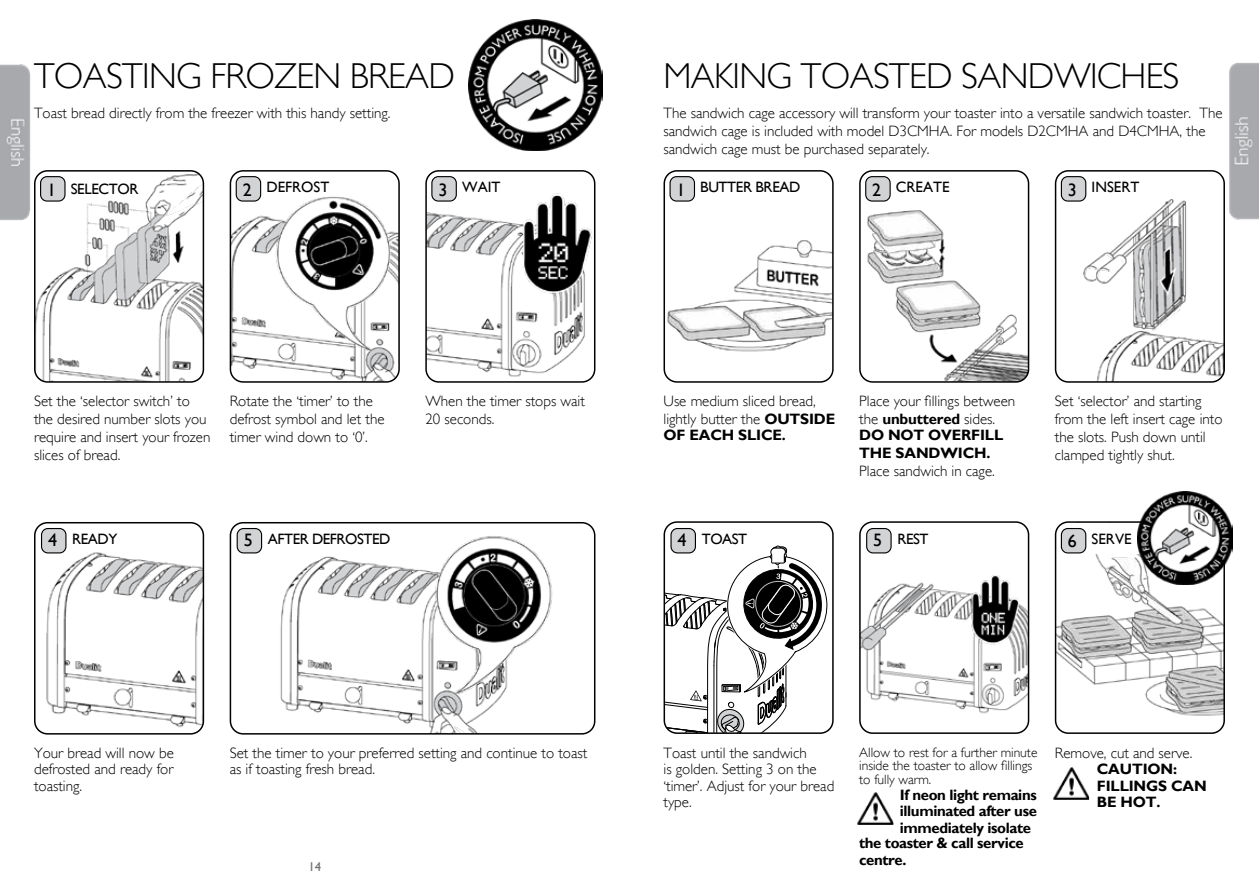
<style>
.page{position:relative;width:1259px;height:893px;background:#fff}
.page>*{position:absolute;margin:0;border:0;box-sizing:border-box;transform-origin:0 0}
.t1{font:300 36px "Gill Sans";letter-spacing:-.02em;color:#000}
.t2{font:300 15px/18px "Gill Sans";color:#000}
.t3{font:700 15px/16.5px "Gill Sans";letter-spacing:-.025em;color:#000}
.t4{font:15px "Gill Sans";letter-spacing:-.025em;color:#000}
.t5{font:15px "Gill Sans";color:#000}
.t6{font:300 13.5px/13.5px "Gill Sans";color:#000}
.t7{font:12.75px "Gill Sans";color:#6d6e71}
.s1{font-size:18px}
.s2{font-weight:700}
</style>
<div class="page">
<img style="left:469px;top:20px;width:133px;height:130px">
<img style="left:0;top:64px;width:31px;height:156px">
<img style="left:1229px;top:63px;width:30px;height:157px">
<img style="left:857px;top:792px;width:36px;height:33px">
<img style="left:1053px;top:767px;width:36px;height:33px">
<img style="left:1057px;top:524px;width:167px;height:209px">
<div style="left:1054px;top:521px;width:171px;height:213px;border:2px solid #000;border-radius:13px"></div>
<img style="left:862px;top:524px;width:166px;height:209px">
<div style="left:859px;top:521px;width:170px;height:213px;border:2px solid #000;border-radius:13px"></div>
<img style="left:35px;top:171px;width:168px;height:209px">
<div style="left:34px;top:170px;width:170px;height:213px;border:2px solid #000;border-radius:13px"></div>
<img style="left:666px;top:171px;width:167px;height:211px">
<div style="left:663px;top:170px;width:170px;height:213px;border:2px solid #000;border-radius:13px"></div>
<img style="left:862px;top:171px;width:166px;height:211px">
<div style="left:859px;top:170px;width:170px;height:213px;border:2px solid #000;border-radius:13px"></div>
<div style="left:41px;top:177px;width:24px;height:24px;background:#d1d3d4;border-radius:6px"></div>
<div style="left:40px;top:176px;width:26px;height:26px;border:1px solid #000;border-radius:6px"></div>
<div style="left:670px;top:177px;width:24px;height:24px;background:#d1d3d4;border-radius:6px"></div>
<div style="left:669px;top:176px;width:26px;height:26px;border:1px solid #000;border-radius:6px"></div>
<div style="left:71px;top:184px;width:74px;height:14px;background:#fff"></div>
<div style="left:700px;top:182px;width:132px;height:14px;background:#fff"></div>
<div style="left:865px;top:177px;width:25px;height:24px;background:#d1d3d4;border-radius:6px"></div>
<div style="left:865px;top:176px;width:25px;height:26px;border:1px solid #000;border-radius:6px"></div>
<img style="left:35px;top:523px;width:168px;height:209px">
<div style="left:34px;top:522px;width:170px;height:213px;border:2px solid #000;border-radius:13px"></div>
<div style="left:42px;top:528px;width:24px;height:25px;background:#d1d3d4;border-radius:6px"></div>
<div style="left:41px;top:528px;width:25px;height:25px;border:1px solid #000;border-radius:6px"></div>
<div style="left:866px;top:528px;width:25px;height:25px;background:#d1d3d4;border-radius:6px"></div>
<div style="left:866px;top:528px;width:25px;height:25px;border:1px solid #000;border-radius:6px"></div>
<img style="left:230px;top:523px;width:365px;height:209px">
<div style="left:230px;top:522px;width:365px;height:213px;border:2px solid #000;border-radius:13px"></div>
<img style="left:428px;top:171px;width:167px;height:211px">
<div style="left:425px;top:170px;width:170px;height:213px;border:2px solid #000;border-radius:13px"></div>
<img style="left:1057px;top:173px;width:167px;height:207px">
<div style="left:1054px;top:170px;width:171px;height:213px;border:2px solid #000;border-radius:13px"></div>
<div style="left:1071px;top:523px;width:96px;height:30px;background:#fff"></div>
<div style="left:1061px;top:528px;width:24px;height:25px;background:#d1d3d4;border-radius:6px"></div>
<div style="left:1060px;top:528px;width:26px;height:25px;border:1px solid #000;border-radius:6px"></div>
<img style="left:1138px;top:491px;width:95px;height:93px">
<svg style="left:666px;top:522px;width:163px;height:211px"></svg>
<div style="left:663px;top:521px;width:170px;height:213px;border:2px solid #000;border-radius:13px"></div>
<img style="left:230px;top:171px;width:167px;height:211px">
<div style="left:230px;top:170px;width:170px;height:213px;border:2px solid #000;border-radius:13px"></div>
<h1 class="t1" style="left:34px;top:55px;width:422px">TOASTING FROZEN BREAD</h1>
<p class="t2" style="left:34px;top:104px;width:358px">Toast bread directly from the freezer with this handy setting.</p>
<h1 class="t1" style="left:663px;top:55px;width:517px">MAKING TOASTED SANDWICHES</h1>
<p class="t2" style="left:663px;top:104px;width:560px">The sandwich cage accessory will transform your toaster into a versatile sandwich toaster. The sandwich cage is included with model D3CMHA. For models D2CMHA and D4CMHA, the sandwich cage must be purchased separately.</p>
<p class="t4" style="left:47px;top:181px;width:93px"><span class="s1">1</span> SELECTOR</p>
<p class="t5" style="left:243px;top:178px;width:88px"><span class="s1">2</span> DEFROST</p>
<p class="t4" style="left:438px;top:178px;width:64px"><span class="s1">3</span> WAIT</p>
<p class="t4" style="left:676px;top:178px;width:125px"><span class="s1">1</span> BUTTER BREAD</p>
<p class="t4" style="left:872px;top:178px;width:79px"><span class="s1">2</span> CREATE</p>
<p class="t4" style="left:1068px;top:178px;width:73px"><span class="s1">3</span> INSERT</p>
<p class="t2" style="left:34px;top:392px;width:178px">Set the ‘selector switch’ to the desired number slots you require and insert your frozen slices of bread.</p>
<p class="t2" style="left:663px;top:392px;width:173px">Use medium sliced bread, lightly butter the <span class="s2">OUTSIDE</span></p>
<p class="t2" style="left:230px;top:392px;width:156px">Rotate the ‘timer’ to the defrost symbol and let the timer wind down to ‘0’.</p>
<p class="t2" style="left:859px;top:392px;width:157px">Place your fillings between the <span class="s2">unbuttered</span> sides.</p>
<p class="t2" style="left:425px;top:392px;width:161px">When the timer stops wait<br>20 seconds.</p>
<p class="t2" style="left:1055px;top:392px;width:169px">Set ‘selector’ and starting from the left insert cage into the slots. Push down until clamped tightly shut.</p>
<p class="t3" style="left:663px;top:427px;width:124px">OF EACH SLICE.</p>
<p class="t3" style="left:859px;top:426px;width:146px;line-height:18px">DO NOT OVERFILL<br>THE SANDWICH.</p>
<p class="t2" style="left:859px;top:462px;width:137px">Place sandwich in cage.</p>
<p class="t4" style="left:48px;top:530px;width:71px"><span class="s1">4</span> READY</p>
<p class="t4" style="left:244px;top:530px;width:148px"><span class="s1">5</span> AFTER DEFROSTED</p>
<p class="t4" style="left:677px;top:530px;width:71px"><span class="s1">4</span> TOAST</p>
<p class="t4" style="left:873px;top:530px;width:57px"><span class="s1">5</span> REST</p>
<p class="t4" style="left:1068px;top:530px;width:65px"><span class="s1">6</span> SERVE</p>
<p class="t2" style="left:230px;top:744px;width:359px;line-height:16.5px">Set the timer to your preferred setting and continue to toast as if toasting fresh bread.</p>
<p class="t2" style="left:34px;top:744px;width:141px;line-height:16.5px;text-align:justify">Your bread will now be defrosted and ready for toasting.</p>
<p class="t2" style="left:663px;top:744px;width:172px;line-height:16.5px">Toast until the sandwich<br>is golden. Setting 3 on the ‘timer’. Adjust for your bread type.</p>
<p class="t7" style="left:308px;top:859px;width:14px">14</p>
<p class="t6" style="left:859px;top:745px;width:180px">Allow to rest for a further minute inside the toaster to allow fillings to fully warm.</p>
<p class="t3" style="left:900px;top:787px;width:138px">If neon light remains</p>
<p class="t3" style="left:900px;top:803px;width:139px">illuminated after use</p>
<p class="t3" style="left:900px;top:820px;width:133px">immediately isolate</p>
<p class="t3" style="left:859px;top:835px;width:166px">the toaster &amp; call service</p>
<p class="t3" style="left:859px;top:852px;width:49px">centre.</p>
<p class="t2" style="left:1055px;top:743px;width:139px">Remove, cut and serve.</p>
<p class="t3" style="left:1097px;top:761px;width:111px">CAUTION:<br>FILLINGS CAN<br>BE HOT.</p>
</div>
